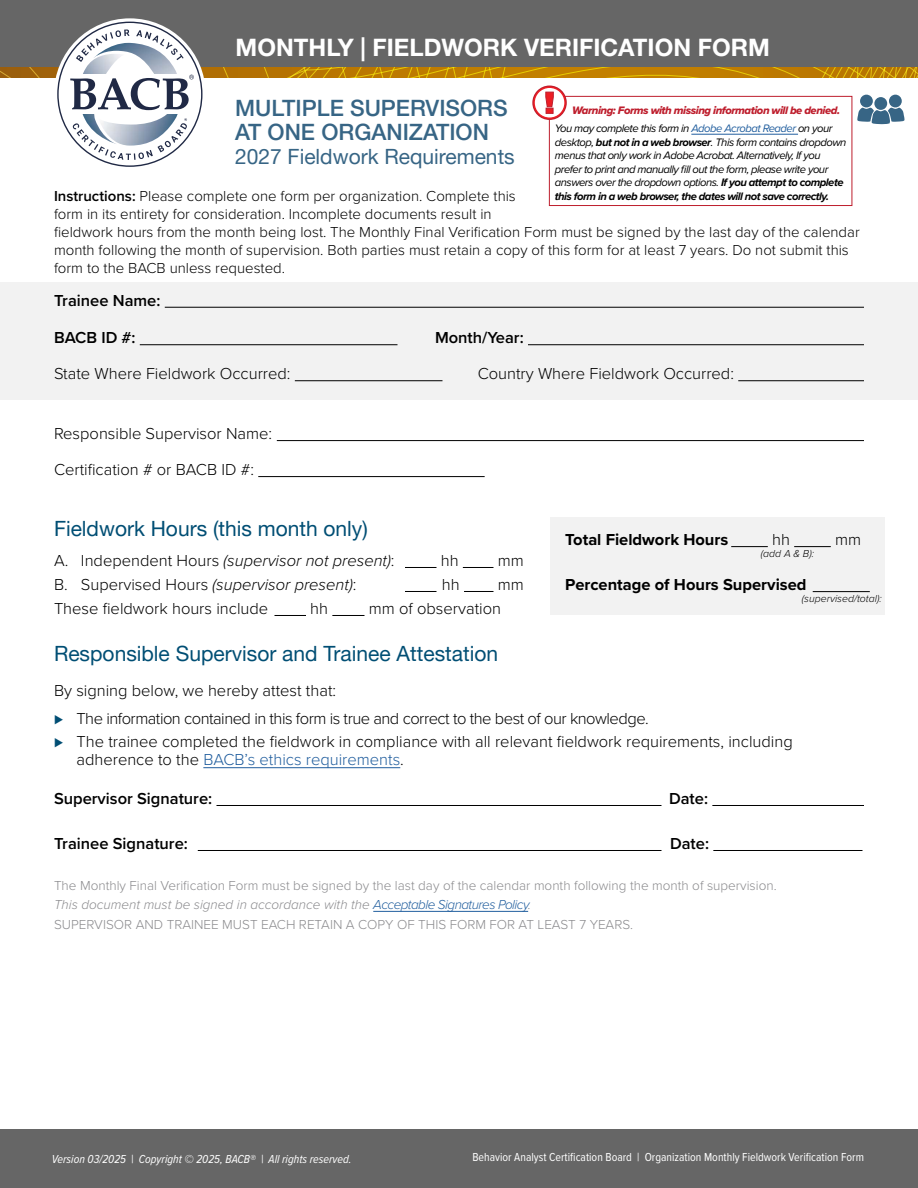
<style>
.page{position:relative;width:918px;height:1188px;background:#fff}
.page>*{position:absolute;margin:0;border:0;box-sizing:border-box;transform-origin:0 0}
.t1{font:700 24px "Helvetica Neue LT Pro";color:#fff}
.t2{font:500 22.5px/24px "Helvetica Neue LT Pro";color:#376585}
.t3{font:21px "Helvetica Neue LT Pro";color:#004e74}
.subtitle{font:21px "Helvetica Neue LT Pro";color:#376585}
.Body_Text{font:300 16.5px/18px "Proxima Nova";color:#000}
.Body_Text-2{font:600 16.5px "Proxima Nova";color:#000}
.Body_Text-3{font:italic 300 16.5px "Proxima Nova";color:#000}
.Body_Text-4{font:300 16.5px "Proxima Nova";letter-spacing:-.03em;color:#000}
.Body_Text-5{font:700 16.5px "Proxima Nova";color:#000}
.Body_Text-6{font:300 15px/18px "Proxima Nova";color:#000}
.notes{font:300 13.5px "Proxima Nova";color:#8a8a8d}
.notes-2{font:italic 300 13.5px "Proxima Nova";color:#8a8a8d}
.t4{font:12px "Proxima Nova Cond";color:#fff}
.t5{font:italic 12px "Proxima Nova Cond";color:#fff}
.warning{font:italic 11.25px/13.5px "Proxima Nova";letter-spacing:-.045em;color:#000}
.warning-2{font:italic 700 11.25px "Proxima Nova";letter-spacing:-.045em;color:#000}
.warning-3{font:11.25px "Proxima Nova Extrabld It";letter-spacing:-.04em;color:#be1e2d}
.Body_Text-7{font:italic 300 10.5px "Proxima Nova";color:#000}
.s1{color:#215e9e}
.s2{font-weight:700}
.s3{font-weight:600}
.s4{font-style:normal}
.s5{font-size:15px;color:#004e74}
</style>
<div class="page">
<svg style="left:0;top:66px;width:918px;height:12px;background:#b77e0b"></svg>
<div style="left:0;top:0;width:918px;height:66px;background:#666"></div>
<div style="left:0;top:1130px;width:918px;height:58px;background:#666"></div>
<div style="left:874px;top:97px;width:13px;height:13px;background:#376585;border-radius:50%"></div>
<div style="left:860px;top:95px;width:13px;height:12px;background:#376585;border-radius:50%"></div>
<svg style="left:857px;top:108px;width:48px;height:16px"></svg>
<div style="left:889px;top:95px;width:13px;height:12px;background:#376585;border-radius:50%"></div>
<svg style="left:57px;top:22px;width:145px;height:145px"></svg>
<div style="left:550px;top:518px;width:335px;height:97px;background:#f2f2f2"></div>
<hr style="left:691px;top:134px;width:107px;height:1px;background:#215e9e">
<div style="left:549px;top:96px;width:303px;height:110px;border:1px solid #be1e2d"></div>
<svg style="left:532px;top:86px;width:35px;height:34px"></svg>
<div style="left:0;top:282px;width:918px;height:117px;background:#f2f2f2"></div>
<hr style="left:165px;top:307px;width:699px;height:1px;background:#000">
<hr style="left:140px;top:344px;width:258px;height:1px;background:#000">
<hr style="left:528px;top:344px;width:336px;height:1px;background:#000">
<hr style="left:295px;top:380px;width:147px;height:1px;background:#000">
<hr style="left:738px;top:380px;width:126px;height:1px;background:#000">
<hr style="left:277px;top:440px;width:587px;height:1px;background:#000">
<hr style="left:258px;top:476px;width:227px;height:1px;background:#000">
<hr style="left:405px;top:567px;width:31px;height:1px;background:#000">
<hr style="left:463px;top:567px;width:30px;height:1px;background:#000">
<hr style="left:405px;top:591px;width:31px;height:1px;background:#000">
<svg style="left:464px;top:591px;width:29px;height:1px"></svg>
<hr style="left:274px;top:615px;width:32px;height:1px;background:#000">
<hr style="left:332px;top:615px;width:32px;height:1px;background:#000">
<hr style="left:731px;top:546px;width:37px;height:1px;background:#000">
<hr style="left:794px;top:546px;width:37px;height:1px;background:#000">
<hr style="left:813px;top:591px;width:57px;height:1px;background:#000">
<hr style="left:203px;top:767px;width:197px;height:1px;background:#215e9e">
<hr style="left:216px;top:805px;width:445px;height:1px;background:#000">
<hr style="left:712px;top:805px;width:152px;height:1px;background:#000">
<hr style="left:198px;top:850px;width:464px;height:1px;background:#000">
<hr style="left:713px;top:850px;width:150px;height:1px;background:#000">
<hr style="left:373px;top:911px;width:155px;height:1px;background:#215e9e">
<h1 class="t1" style="left:236px;top:33px;width:536px">MONTHLY | FIELDWORK VERIFICATION FORM</h1>
<h2 class="t2" style="left:235px;top:96px;width:274px">MULTIPLE SUPERVISORS<br>AT ONE ORGANIZATION</h2>
<p class="subtitle" style="left:235px;top:144px;width:281px">2027 Fieldwork Requirements</p>
<p class="warning-3" style="left:572px;top:101px;width:269px">Warning: Forms with missing information will be denied.</p>
<p class="warning" style="left:555px;top:121px;width:293px">You may complete this form in <span class="s1">Adobe Acrobat Reader</span> on your desktop, <span class="s2">but not in a web browser</span>. This form contains dropdown menus that only work in Adobe Acrobat. Alternatively, If you prefer to print and manually fill out the form, please write your answers over the dropdown options. <span class="s2">If you attempt to complete</span></p>
<p class="Body_Text-6" style="left:54px;top:186px;width:463px"><span class="s3">Instructions:</span> Please complete one form per organization. Complete this</p>
<p class="warning-2" style="left:555px;top:188px;width:276px">this form in a web browser, the dates will not save correctly.</p>
<p class="Body_Text-6" style="left:54px;top:204px;width:807px">form in its entirety for consideration. Incomplete documents result in<br>fieldwork hours from the month being lost. The Monthly Final Verification Form must be signed by the last day of the calendar month following the month of supervision. Both parties must retain a copy of this form for at least 7 years. Do not submit this form to the BACB unless requested.</p>
<p class="Body_Text-2" style="left:54px;top:288px;width:108px">Trainee Name:</p>
<p class="Body_Text-2" style="left:54px;top:325px;width:83px">BACB ID #:</p>
<p class="Body_Text-2" style="left:435px;top:325px;width:90px">Month/Year:</p>
<p class="Body_Text" style="left:54px;top:364px;width:238px">State Where Fieldwork Occurred:</p>
<p class="Body_Text" style="left:478px;top:364px;width:258px">Country Where Fieldwork Occurred:</p>
<p class="Body_Text" style="left:54px;top:424px;width:220px">Responsible Supervisor Name:</p>
<p class="Body_Text" style="left:54px;top:460px;width:201px">Certification # or BACB ID #:</p>
<h2 class="t3" style="left:54px;top:516px;width:315px">Fieldwork Hours (this month only)</h2>
<p class="Body_Text-3" style="left:54px;top:548px;width:342px"><span class="s4">A. Independent Hours</span> (supervisor not present)<span class="s4">:</span></p>
<p class="Body_Text" style="left:441px;top:551px;width:19px">hh</p>
<p class="Body_Text" style="left:498px;top:551px;width:28px">mm</p>
<p class="Body_Text-3" style="left:54px;top:572px;width:304px"><span class="s4">B. Supervised Hours</span> (supervisor present)<span class="s4">:</span></p>
<p class="Body_Text" style="left:442px;top:575px;width:19px">hh</p>
<p class="Body_Text" style="left:498px;top:575px;width:28px">mm</p>
<p class="Body_Text" style="left:54px;top:599px;width:216px">These fieldwork hours include</p>
<p class="Body_Text" style="left:310px;top:599px;width:19px">hh</p>
<p class="Body_Text" style="left:369px;top:599px;width:134px">mm of observation</p>
<p class="Body_Text-5" style="left:565px;top:527px;width:165px">Total Fieldwork Hours</p>
<p class="Body_Text" style="left:772px;top:530px;width:19px">hh</p>
<p class="Body_Text" style="left:835px;top:530px;width:28px">mm</p>
<p class="Body_Text-7" style="left:761px;top:546px;width:55px">(add A &amp; B):</p>
<p class="Body_Text-5" style="left:565px;top:572px;width:243px">Percentage of Hours Supervised</p>
<p class="Body_Text-7" style="left:802px;top:591px;width:81px">(supervised/total):</p>
<h2 class="t3" style="left:54px;top:641px;width:446px">Responsible Supervisor and Trainee Attestation</h2>
<p class="Body_Text" style="left:54px;top:681px;width:284px">By signing below, we hereby attest that:</p>
<p class="Body_Text-4" style="left:54px;top:707px;width:596px"><span class="s5">⊲</span> The information contained in this form is true and correct to the best of our knowledge.</p>
<p class="Body_Text" style="left:76px;top:732px;width:718px;text-indent:-22px"><span class="s5">⊲</span> The trainee completed the fieldwork in compliance with all relevant fieldwork requirements, including adherence to the <span class="s1">BACB’s ethics requirements</span>.</p>
<p class="Body_Text-2" style="left:54px;top:786px;width:160px">Supervisor Signature:</p>
<p class="Body_Text-2" style="left:669px;top:786px;width:41px">Date:</p>
<p class="Body_Text-2" style="left:54px;top:831px;width:135px">Trainee Signature:</p>
<p class="Body_Text-2" style="left:670px;top:831px;width:41px">Date:</p>
<p class="notes" style="left:54px;top:875px;width:724px">The Monthly Final Verification Form must be signed by the last day of the calendar month following the month of supervision.</p>
<p class="notes-2" style="left:54px;top:895px;width:479px">This document must be signed in accordance with the <span class="s1">Acceptable Signatures Policy</span>.</p>
<p class="notes" style="left:54px;top:914px;width:581px">SUPERVISOR AND TRAINEE MUST EACH RETAIN A COPY OF THIS FORM FOR AT LEAST 7 YEARS.</p>
<p class="t5" style="left:52px;top:1150px;width:301px">Version 03/2025 | Copyright © 2025, BACB® | All rights reserved.</p>
<p class="t4" style="left:472px;top:1148px;width:393px">Behavior Analyst Certification Board | Organization Monthly Fieldwork Verification Form</p>
</div>
